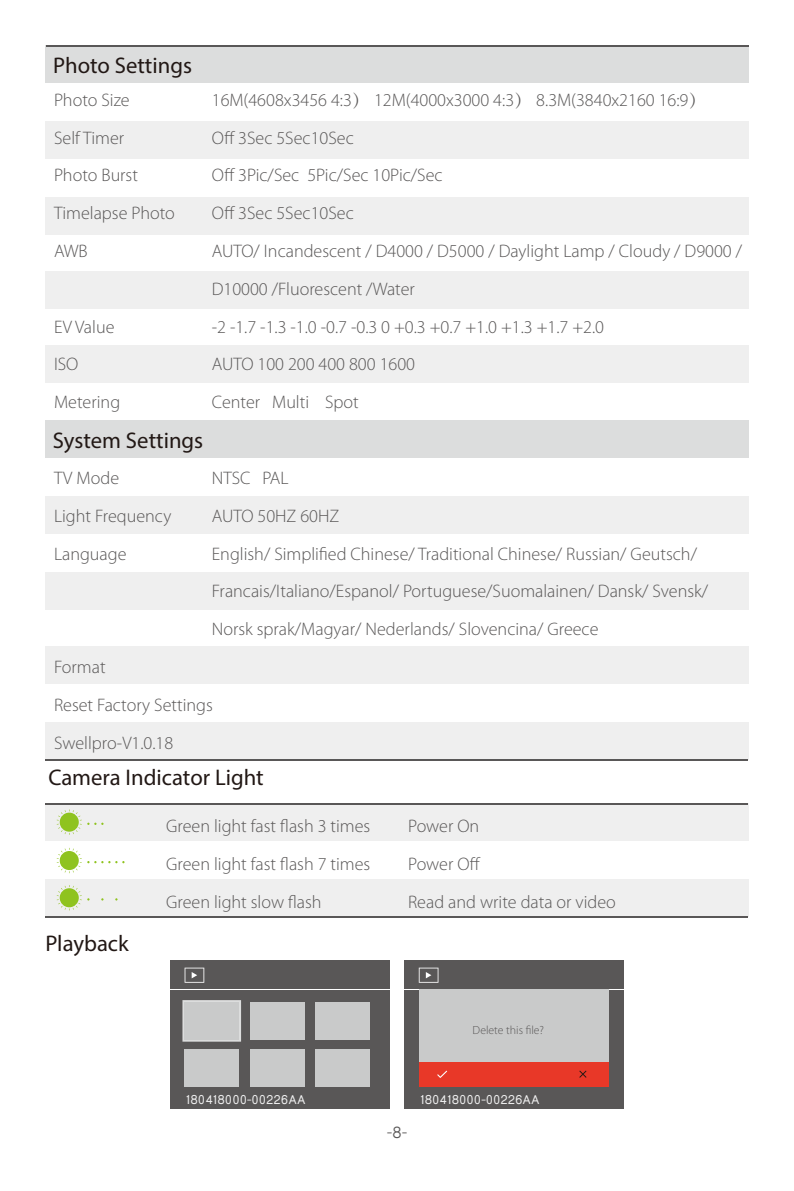
<style>
.page{position:relative;width:794px;height:1191px;background:#fff}
.page>*{position:absolute;margin:0;border:0;box-sizing:border-box;transform-origin:0 0}
.t1{font:22.8px "Myriad Pro";color:#221815}
.t2{font:300 18.8px "Ping Hei";color:#595757}
.t3{font:300 18px/37.6px "Myriad Pro";color:#595757}
.t4{font:14.8px "Ping Hei Text";color:#efefef}
.t5{font:300 12px "Myriad Pro";color:#595757}
.s1{font-family:"Adobe Song Std"}
</style>
<div class="page">
<div style="left:170px;top:960px;width:219px;height:148px;background:#595757"></div>
<div style="left:404px;top:960px;width:219px;height:148px;background:#595757"></div>
<div style="left:45px;top:45px;width:703px;height:38px;background:#dcdddd"></div>
<div style="left:45px;top:121px;width:703px;height:38px;background:#efefef"></div>
<div style="left:45px;top:197px;width:703px;height:37px;background:#efefef"></div>
<div style="left:45px;top:271px;width:703px;height:38px;background:#efefef"></div>
<div style="left:45px;top:345px;width:703px;height:38px;background:#efefef"></div>
<hr style="left:46px;top:45px;width:702px;height:2px;background:#595757">
<hr style="left:170px;top:988px;width:219px;height:1px;background:#fff">
<div style="left:45px;top:803px;width:703px;height:38px;background:#efefef"></div>
<div style="left:45px;top:879px;width:703px;height:37px;background:#efefef"></div>
<div style="left:45px;top:721px;width:703px;height:38px;background:#efefef"></div>
<div style="left:45px;top:420px;width:703px;height:38px;background:#dcdddd"></div>
<div style="left:45px;top:496px;width:703px;height:38px;background:#efefef"></div>
<div style="left:45px;top:571px;width:703px;height:38px;background:#efefef"></div>
<div style="left:45px;top:646px;width:703px;height:38px;background:#efefef"></div>
<hr style="left:45px;top:759px;width:703px;height:1px;background:#595757">
<hr style="left:45px;top:803px;width:703px;height:1px;background:#595757">
<hr style="left:45px;top:916px;width:703px;height:1px;background:#595757">
<div style="left:182px;top:1000px;width:59px;height:41px;border:2px solid #dcdddd"></div>
<div style="left:185px;top:1002px;width:54px;height:37px;background:#c9caca"></div>
<div style="left:250px;top:1002px;width:54px;height:37px;background:#c9caca"></div>
<div style="left:316px;top:1002px;width:54px;height:37px;background:#c9caca"></div>
<div style="left:185px;top:1049px;width:54px;height:37px;background:#c9caca"></div>
<div style="left:250px;top:1049px;width:54px;height:37px;background:#c9caca"></div>
<div style="left:316px;top:1049px;width:54px;height:37px;background:#c9caca"></div>
<hr style="left:404px;top:988px;width:219px;height:1px;background:#fff">
<div style="left:419px;top:989px;width:189px;height:97px;background:#c9caca"></div>
<div style="left:419px;top:1062px;width:189px;height:24px;background:#e83828"></div>
<svg style="left:57px;top:848px;width:68px;height:25px"></svg>
<svg style="left:57px;top:809px;width:47px;height:26px"></svg>
<svg style="left:57px;top:885px;width:33px;height:25px"></svg>
<svg style="left:185px;top:967px;width:19px;height:15px"></svg>
<svg style="left:419px;top:967px;width:19px;height:15px"></svg>
<svg style="left:437px;top:1070px;width:10px;height:8px"></svg>
<svg style="left:579px;top:1070px;width:7px;height:7px"></svg>
<p class="t1" style="left:53px;top:51px;width:140px">Photo Settings</p>
<p class="t3" style="left:54px;top:81px;width:122px">Photo Size<br>Self Timer<br>Photo Burst<br>Timelapse Photo<br>AWB</p>
<p class="t3" style="left:54px;top:308px;width:68px">EV Value<br>ISO<br>Metering</p>
<p class="t1" style="left:53px;top:427px;width:152px">System Settings</p>
<p class="t3" style="left:54px;top:459px;width:119px">TV Mode<br>Light Frequency<br>Language</p>
<p class="t3" style="left:212px;top:81px;width:532px">16M(4608x3456 4:3<span class="s1">）</span> 12M(4000x3000 4:3<span class="s1">）</span> 8.3M(3840x2160 16:9<span class="s1">）<br></span>Off 3Sec 5Sec10Sec<br>Off 3Pic/Sec 5Pic/Sec 10Pic/Sec<br>Off 3Sec 5Sec10Sec<br>AUTO/ Incandescent / D4000 / D5000 / Daylight Lamp / Cloudy / D9000 / D10000 /Fluorescent /Water<br>-2 -1.7 -1.3 -1.0 -0.7 -0.3 0 +0.3 +0.7 +1.0 +1.3 +1.7 +2.0<br>AUTO 100 200 400 800 1600<br>Center Multi Spot</p>
<p class="t3" style="left:212px;top:459px;width:498px">NTSC PAL<br>AUTO 50HZ 60HZ<br>English/ Simplified Chinese/ Traditional Chinese/ Russian/ Geutsch/ Francais/Italiano/Espanol/ Portuguese/Suomalainen/ Dansk/ Svensk/ Norsk sprak/Magyar/ Nederlands/ Slovencina/ Greece</p>
<p class="t3" style="left:54px;top:648px;width:160px">Format<br>Reset Factory Settings<br>Swellpro-V1.0.18</p>
<p class="t1" style="left:48px;top:763px;width:217px">Camera Indicator Light</p>
<p class="t1" style="left:45px;top:929px;width:85px">Playback</p>
<p class="t3" style="left:166px;top:807px;width:206px;text-align:justify">Green light fast flash 3 times Green light fast flash 7 times Green light slow flash</p>
<p class="t3" style="left:408px;top:807px;width:209px">Power On<br>Power Off<br>Read and write data or video</p>
<p class="t5" style="left:472px;top:1023px;width:73px">Delete this file?</p>
<p class="t4" style="left:185px;top:1092px;width:123px">180418000-00226AA</p>
<p class="t4" style="left:419px;top:1092px;width:123px">180418000-00226AA</p>
<p class="t2" style="left:387px;top:1123px;width:22px">-8-</p>
</div>
